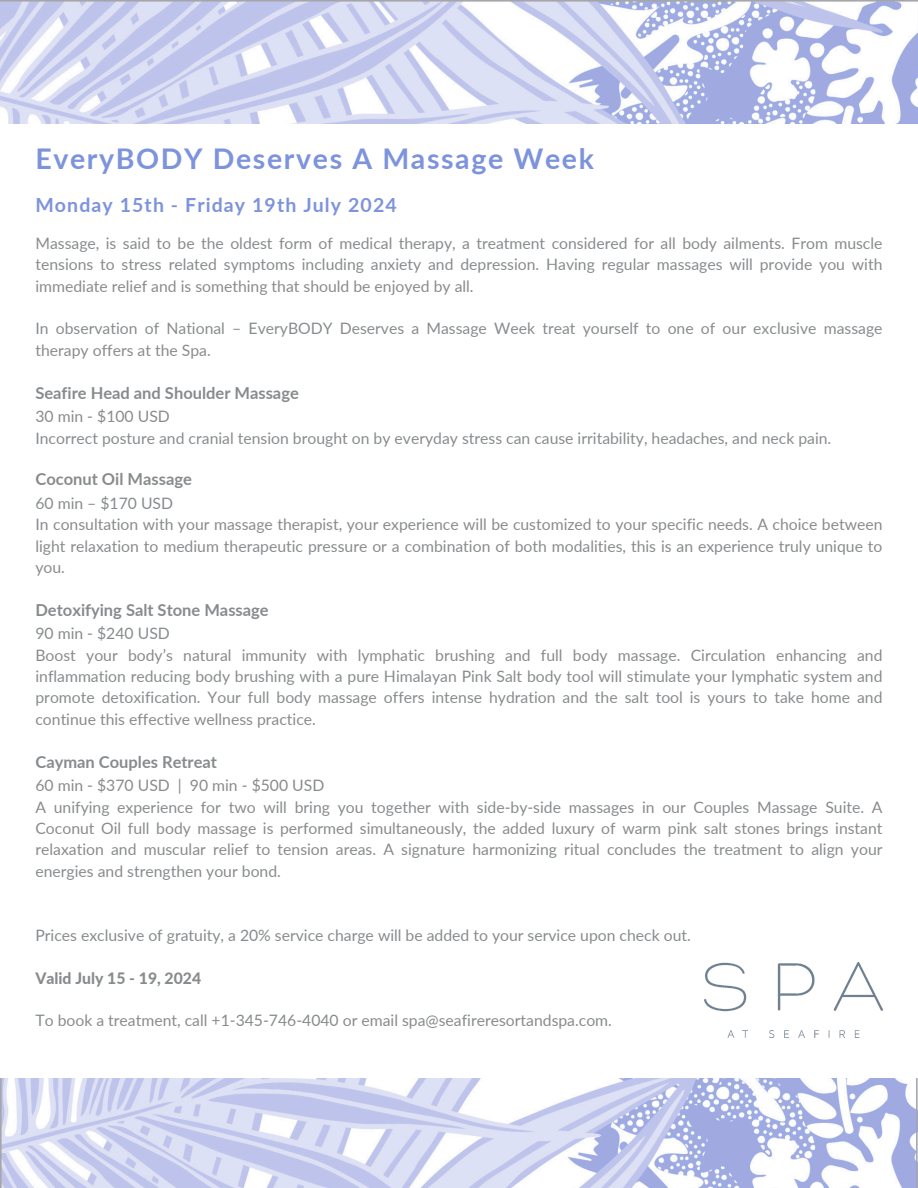
<style>
.page{position:relative;width:918px;height:1188px;background:#fff}
.page>*{position:absolute;margin:0;border:0;box-sizing:border-box;transform-origin:0 0}
.t1{font:700 28.5px "Lato";letter-spacing:.055em;color:#7d93db}
.t2{font:700 19.5px "Lato";letter-spacing:.055em;color:#7d93db}
.t3{font:700 16.5px "Lato";color:#888b8d}
.t4{font:15.75px/21.3px "Lato";color:#888b8d;text-align:justify}
.t5{font:800 15.75px "Lato";color:#888b8d}
</style>
<div class="page">
<img style="left:705px;top:962px;width:178px;height:76px">
<img style="left:0;top:1079px;width:918px;height:109px">
<img style="left:0;top:0;width:918px;height:124px">
<p class="t1" style="left:35px;top:141px;width:560px">EveryBODY Deserves A Massage Week</p>
<p class="t2" style="left:35px;top:192px;width:363px">Monday 15th - Friday 19th July 2024</p>
<h2 class="t4" style="left:35px;top:232px;width:849px">Massage, is said to be the oldest form of medical therapy, a treatment considered for all body ailments. From muscle tensions to stress related symptoms including anxiety and depression. Having regular massages will provide you with immediate relief and is something that should be enjoyed by all.</h2>
<p class="t4" style="left:35px;top:318px;width:849px">In observation of National – EveryBODY Deserves a Massage Week treat yourself to one of our exclusive massage therapy offers at the Spa.</p>
<p class="t3" style="left:35px;top:382px;width:265px">Seafire Head and Shoulder Massage</p>
<p class="t4" style="left:35px;top:405px;width:136px">30 min - $100 USD</p>
<p class="t4" style="left:35px;top:427px;width:797px">Incorrect posture and cranial tension brought on by everyday stress can cause irritability, headaches, and neck pain.</p>
<p class="t3" style="left:35px;top:469px;width:158px">Coconut Oil Massage</p>
<p class="t4" style="left:35px;top:492px;width:139px">60 min – $170 USD</p>
<p class="t4" style="left:35px;top:513px;width:849px">In consultation with your massage therapist, your experience will be customized to your specific needs. A choice between light relaxation to medium therapeutic pressure or a combination of both modalities, this is an experience truly unique to you.</p>
<p class="t3" style="left:35px;top:599px;width:235px">Detoxifying Salt Stone Massage</p>
<p class="t4" style="left:35px;top:623px;width:136px">90 min - $240 USD</p>
<p class="t4" style="left:35px;top:644px;width:849px">Boost your body’s natural immunity with lymphatic brushing and full body massage. Circulation enhancing and inflammation reducing body brushing with a pure Himalayan Pink Salt body tool will stimulate your lymphatic system and promote detoxification. Your full body massage offers intense hydration and the salt tool is yours to take home and continue this effective wellness practice.</p>
<p class="t3" style="left:35px;top:751px;width:183px">Cayman Couples Retreat</p>
<p class="t4" style="left:35px;top:774px;width:290px">60 min - $370 USD | 90 min - $500 USD</p>
<p class="t4" style="left:35px;top:796px;width:849px">A unifying experience for two will bring you together with side-by-side massages in our Couples Massage Suite. A Coconut Oil full body massage is performed simultaneously, the added luxury of warm pink salt stones brings instant relaxation and muscular relief to tension areas. A signature harmonizing ritual concludes the treatment to align your energies and strengthen your bond.</p>
<p class="t4" style="left:35px;top:924px;width:657px">Prices exclusive of gratuity, a 20% service charge will be added to your service upon check out.</p>
<p class="t5" style="left:35px;top:968px;width:167px">Valid July 15 - 19, 2024</p>
<h3 class="t4" style="left:35px;top:1010px;width:578px">To book a treatment, call +1-345-746-4040 or email spa@seafireresortandspa.com.</h3>
</div>
